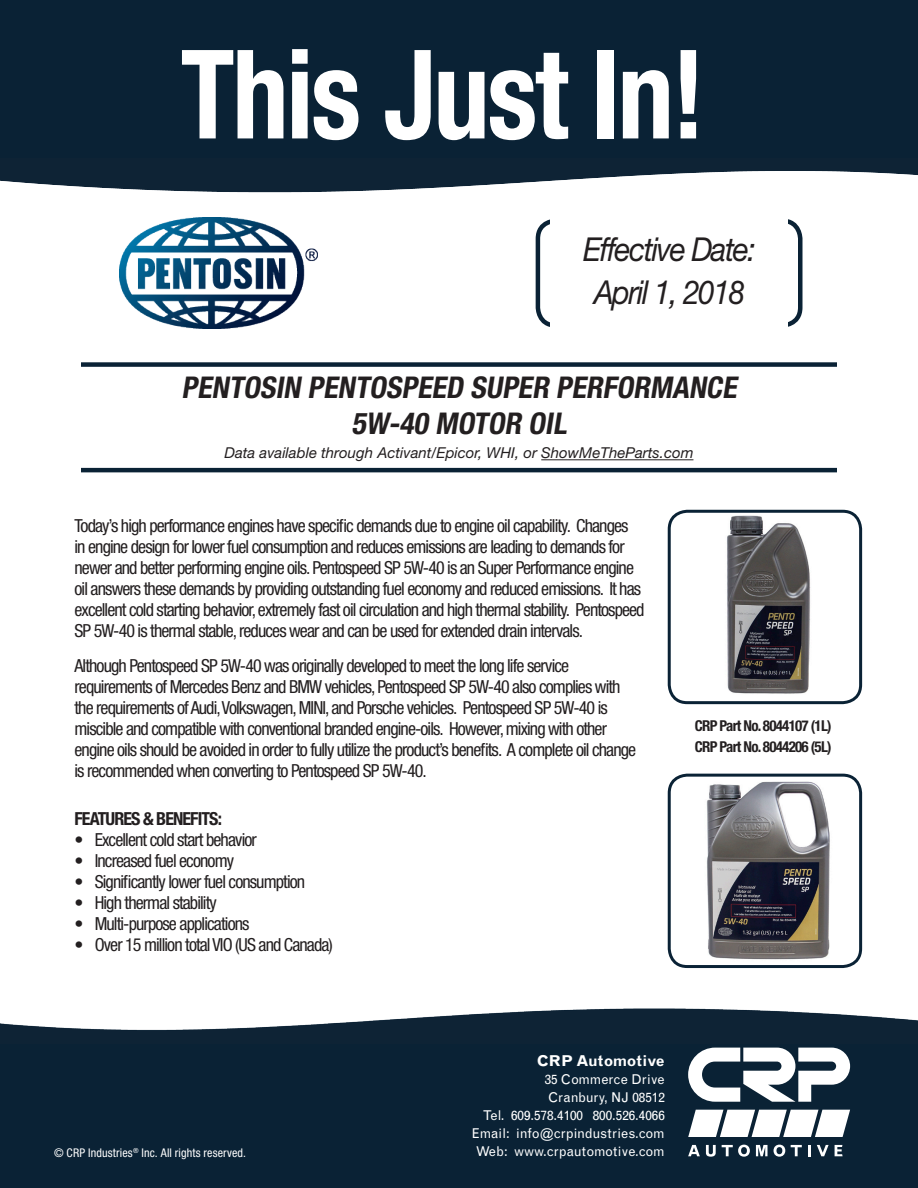
<style>
.page{position:relative;width:918px;height:1188px;background:#fff}
.page>*{position:absolute;margin:0;border:0;box-sizing:border-box;transform-origin:0 0}
.t1{font:700 condensed 123.75px "Helvetica Neue LT Std";letter-spacing:-.02em;color:#fff;scale:.91 1}
.t2{font:italic 33px "Helvetica Neue LT Std";letter-spacing:-.05em;color:#231f20;scale:.91 1}
.t3{font:italic 700 condensed 30px/36px "Helvetica Neue LT Std";color:#231f20;text-align:center}
.t4{font:condensed 18px/21px "Helvetica Neue LT Std";letter-spacing:-.05em;color:#231f20}
.t5{font:700 condensed 18px "Helvetica Neue LT Std";letter-spacing:-.05em;color:#231f20}
.t6{font:italic 15px "Helvetica Neue LT Std";color:#231f20}
.t7{font:700 condensed 15px "Helvetica Neue LT Std";letter-spacing:-.05em;color:#231f20}
.t8{font:700 15px "Grotesque MT Std";color:#fff}
.t9{font:13.5px/18px "Grotesque MT Std";color:#fff;text-align:right}
.t10{font:condensed 12px "Helvetica Neue LT Std";letter-spacing:.01em;color:#fff}
</style>
<div class="page">
<img style="left:0;top:158px;width:918px;height:35px">
<div style="left:0;top:0;width:918px;height:158px;background:#0a2235"></div>
<img style="left:0;top:1008px;width:918px;height:36px">
<div style="left:0;top:1044px;width:918px;height:144px;background:#0a2235"></div>
<svg style="left:688px;top:1048px;width:162px;height:54px"></svg>
<svg style="left:688px;top:1145px;width:12px;height:11px"></svg>
<svg style="left:706px;top:1145px;width:10px;height:12px"></svg>
<svg style="left:722px;top:1145px;width:28px;height:12px"></svg>
<svg style="left:756px;top:1145px;width:12px;height:11px"></svg>
<svg style="left:774px;top:1145px;width:11px;height:12px"></svg>
<svg style="left:791px;top:1145px;width:11px;height:11px"></svg>
<svg style="left:808px;top:1145px;width:3px;height:11px"></svg>
<svg style="left:817px;top:1145px;width:12px;height:11px"></svg>
<svg style="left:835px;top:1145px;width:8px;height:11px"></svg>
<svg style="left:688px;top:1110px;width:162px;height:27px;background:#dbdee1"></svg>
<img style="left:120px;top:218px;width:198px;height:110px">
<div style="left:536px;top:219px;width:266px;height:109px;border:4px solid #0a2235;border-radius:18px"></div>
<div style="left:551px;top:196px;width:237px;height:151px;background:#fff"></div>
<div style="left:81px;top:362px;width:756px;height:5px;background:#0a2235"></div>
<hr style="left:81px;top:468px;width:756px;height:4px;background:#0a2235">
<hr style="left:541px;top:459px;width:152px;height:1px;background:#231f20">
<img style="left:669px;top:511px;width:192px;height:192px">
<div style="left:668px;top:510px;width:194px;height:194px;border:3px solid #0a2235;border-radius:18px"></div>
<img style="left:669px;top:775px;width:192px;height:192px">
<div style="left:668px;top:774px;width:194px;height:194px;border:3px solid #0a2235;border-radius:18px"></div>
<h1 class="t1" style="left:181px;top:20px;width:578px">This Just In!</h1>
<p class="t2" style="left:583px;top:229px;width:191px">Effective Date:</p>
<p class="t2" style="left:594px;top:272px;width:168px">April 1, 2018</p>
<p class="t3" style="left:182px;top:369px;width:562px">PENTOSIN PENTOSPEED SUPER PERFORMANCE<br>5W-40 MOTOR OIL</p>
<p class="t6" style="left:225px;top:444px;width:470px">Data available through Activant/Epicor, WHI, or ShowMeTheParts.com</p>
<p class="t4" style="left:75px;top:515px;width:572px">Today’s high performance engines have specific demands due to engine oil capability. Changes<br>in engine design for lower fuel consumption and reduces emissions are leading to demands for newer and better performing engine oils. Pentospeed SP 5W-40 is an Super Performance engine oil answers these demands by providing outstanding fuel economy and reduced emissions. It has excellent cold starting behavior, extremely fast oil circulation and high thermal stability. Pentospeed SP 5W-40 is thermal stable, reduces wear and can be used for extended drain intervals.</p>
<p class="t4" style="left:75px;top:655px;width:563px">Although Pentospeed SP 5W-40 was originally developed to meet the long life service requirements of Mercedes Benz and BMW vehicles, Pentospeed SP 5W-40 also complies with the requirements of Audi, Volkswagen, MINI, and Porsche vehicles. Pentospeed SP 5W-40 is miscible and compatible with conventional branded engine-oils. However, mixing with other engine oils should be avoided in order to fully utilize the product’s benefits. A complete oil change is recommended when converting to Pentospeed SP 5W-40.</p>
<p class="t5" style="left:75px;top:808px;width:149px">FEATURES &amp; BENEFITS:</p>
<p class="t4" style="left:75px;top:829px;width:184px">• Excellent cold start behavior</p>
<p class="t4" style="left:75px;top:850px;width:161px">• Increased fuel economy</p>
<p class="t4" style="left:75px;top:871px;width:232px">• Significantly lower fuel consumption</p>
<p class="t4" style="left:75px;top:892px;width:144px">• High thermal stability</p>
<p class="t4" style="left:75px;top:913px;width:177px">• Multi-purpose applications</p>
<p class="t4" style="left:75px;top:934px;width:260px">• Over 15 million total VIO (US and Canada)</p>
<p class="t7" style="left:695px;top:716px;width:138px">CRP Part No. 8044107 (1L)</p>
<p class="t7" style="left:695px;top:737px;width:138px">CRP Part No. 8044206 (5L)</p>
<p class="t8" style="left:537px;top:1052px;width:129px">CRP Automotive</p>
<p class="t9" style="left:472px;top:1070px;width:195px">35 Commerce Drive<br>Cranbury, NJ 08512<br>Tel. 609.578.4100 800.526.4066<br>Email: info@crpindustries.com</p>
<p class="t10" style="left:54px;top:1145px;width:193px">© CRP Industries<sup>®</sup> Inc. All rights reserved.</p>
<p class="t9" style="left:476px;top:1142px;width:191px">Web: www.crpautomotive.com</p>
</div>
